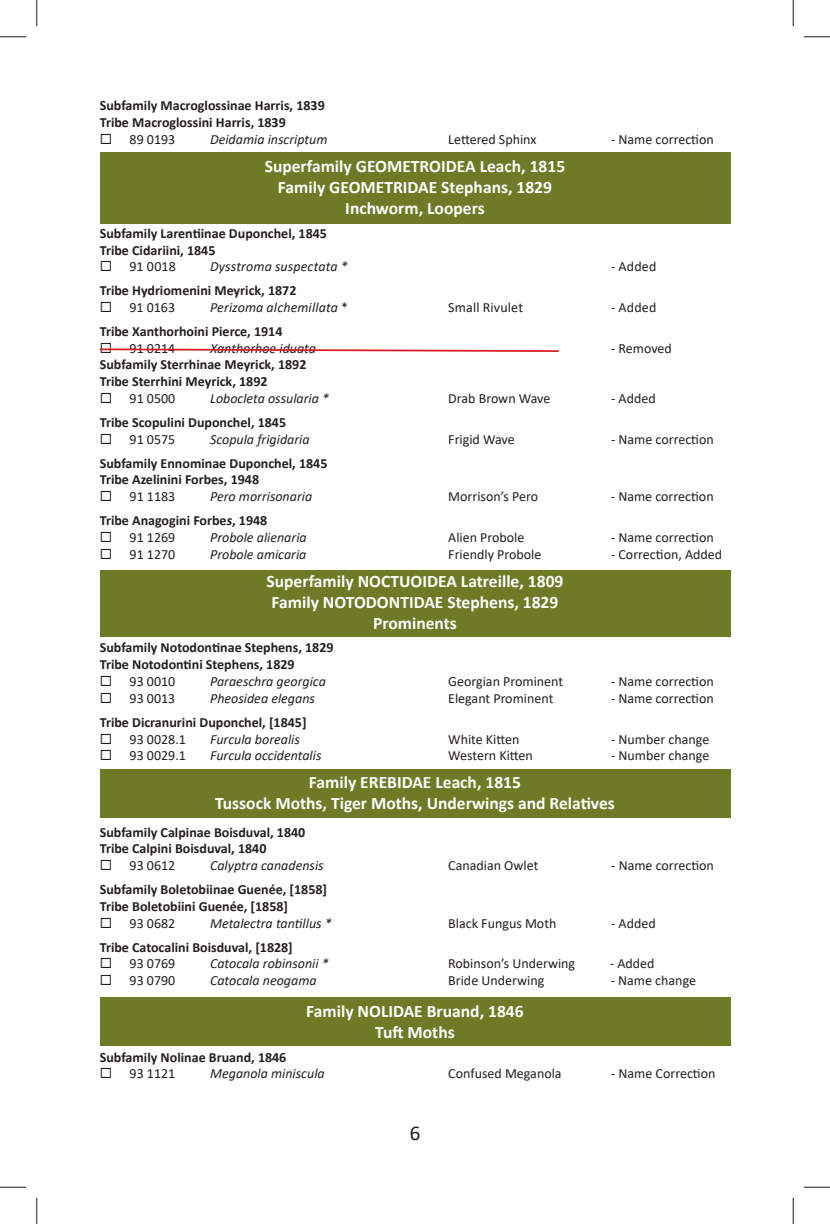
<style>
.page{position:relative;width:830px;height:1224px;background:#fff}
.page>*{position:absolute;margin:0;border:0;box-sizing:border-box;transform-origin:0 0}
.t1{font:21px "Calibri";color:#241f1f}
.t2{font:700 17.5px/21px "Calibri";color:#fff;text-align:center}
.t3{font:700 14px/16.8px "Calibri";color:#241f1f}
.t4{font:14px "Calibri";color:#241f1f}
.t5{font:italic 14px "Calibri";color:#241f1f}
.s1{font-style:normal}
.s2{font-style:italic}
</style>
<div class="page">
<div style="left:100px;top:570px;width:630px;height:67px;background:#6e7a26"></div>
<div style="left:100px;top:996px;width:630px;height:49px;background:#6e7a26"></div>
<div style="left:100px;top:769px;width:630px;height:49px;background:#6e7a26"></div>
<div style="left:100px;top:152px;width:630px;height:72px;background:#6e7a26"></div>
<svg style="left:0;top:36px;width:26px;height:1px"></svg>
<svg style="left:803px;top:36px;width:27px;height:1px"></svg>
<svg style="left:0;top:1186px;width:26px;height:1px"></svg>
<svg style="left:803px;top:1186px;width:27px;height:1px"></svg>
<svg style="left:36px;top:0;width:1px;height:26px"></svg>
<svg style="left:36px;top:1197px;width:1px;height:26px"></svg>
<svg style="left:792px;top:0;width:1px;height:26px"></svg>
<svg style="left:792px;top:1197px;width:1px;height:26px"></svg>
<svg style="left:99px;top:348px;width:460px;height:4px"></svg>
<p class="t3" style="left:100px;top:97px;width:226px">Subfamily Macroglossinae Harris, 1839<br>Tribe Macroglossini Harris, 1839</p>
<p class="t4" style="left:100px;top:129px;width:77px">◻ 89 0193</p>
<p class="t5" style="left:210px;top:129px;width:119px">Deidamia inscriptum</p>
<p class="t4" style="left:448px;top:129px;width:90px">Lettered Sphinx</p>
<p class="t4" style="left:611px;top:129px;width:104px">- Name correction</p>
<p class="t2" style="left:265px;top:155px;width:302px">Superfamily GEOMETROIDEA Leach, 1815<br>Family GEOMETRIDAE Stephans, 1829<br>Inchworm, Loopers</p>
<p class="t3" style="left:100px;top:224px;width:229px">Subfamily Larentiinae Duponchel, 1845<br>Tribe Cidariini, 1845</p>
<p class="t4" style="left:100px;top:257px;width:78px">◻ 91 0018</p>
<p class="t5" style="left:210px;top:257px;width:139px">Dysstroma suspectata *</p>
<p class="t4" style="left:611px;top:257px;width:47px">- Added</p>
<p class="t3" style="left:100px;top:282px;width:198px">Tribe Hydriomenini Meyrick, 1872</p>
<p class="t4" style="left:100px;top:297px;width:77px">◻ 91 0163</p>
<p class="t5" style="left:210px;top:297px;width:139px">Perizoma alchemillata <span class="s1">*</span></p>
<p class="t4" style="left:448px;top:297px;width:76px">Small Rivulet</p>
<p class="t4" style="left:611px;top:297px;width:47px">- Added</p>
<p class="t3" style="left:100px;top:322px;width:184px">Tribe Xanthorhoini Pierce, 1914</p>
<p class="t4" style="left:100px;top:338px;width:77px">◻ 91 0214</p>
<p class="t5" style="left:210px;top:338px;width:107px">Xanthorhoe iduata</p>
<p class="t4" style="left:611px;top:338px;width:62px">- Removed</p>
<p class="t3" style="left:100px;top:356px;width:208px">Subfamily Sterrhinae Meyrick, 1892<br>Tribe Sterrhini Meyrick, 1892</p>
<p class="t4" style="left:100px;top:388px;width:77px">◻ 91 0500</p>
<p class="t5" style="left:210px;top:388px;width:120px">Lobocleta ossularia *</p>
<p class="t4" style="left:448px;top:388px;width:104px">Drab Brown Wave</p>
<p class="t4" style="left:611px;top:388px;width:46px">- Added</p>
<p class="t3" style="left:100px;top:413px;width:188px">Tribe Scopulini Duponchel, 1845</p>
<p class="t4" style="left:100px;top:429px;width:77px">◻ 91 0575</p>
<p class="t5" style="left:210px;top:429px;width:101px">Scopula frigidaria</p>
<p class="t4" style="left:448px;top:429px;width:68px">Frigid Wave</p>
<p class="t4" style="left:611px;top:429px;width:104px">- Name correction</p>
<p class="t3" style="left:100px;top:454px;width:229px">Subfamily Ennominae Duponchel, 1845<br>Tribe Azelinini Forbes, 1948</p>
<p class="t4" style="left:100px;top:486px;width:77px">◻ 91 1183</p>
<p class="t5" style="left:210px;top:486px;width:104px">Pero morrisonaria</p>
<p class="t4" style="left:448px;top:486px;width:91px">Morrison’s Pero</p>
<p class="t4" style="left:611px;top:486px;width:104px">- Name correction</p>
<p class="t3" style="left:100px;top:511px;width:169px">Tribe Anagogini Forbe<span class="s2">s</span>, 1948</p>
<p class="t4" style="left:100px;top:527px;width:77px">◻ 91 1269</p>
<p class="t5" style="left:210px;top:527px;width:98px">Probole alienaria</p>
<p class="t4" style="left:448px;top:527px;width:78px">Alien Probole</p>
<p class="t4" style="left:611px;top:527px;width:104px">- Name correction</p>
<p class="t4" style="left:100px;top:544px;width:77px">◻ 91 1270</p>
<p class="t5" style="left:210px;top:544px;width:98px">Probole amicaria</p>
<p class="t4" style="left:448px;top:544px;width:95px">Friendly Probole</p>
<p class="t4" style="left:611px;top:544px;width:113px">- Correction, Added</p>
<p class="t2" style="left:266px;top:570px;width:298px">Superfamily NOCTUOIDEA Latreille, 1809<br>Family NOTODONTIDAE Stephens, 1829<br>Prominents</p>
<p class="t3" style="left:100px;top:639px;width:235px">Subfamily Notodontinae Stephens, 1829<br>Tribe Notodontini Stephens, 1829</p>
<p class="t4" style="left:100px;top:671px;width:77px">◻ 93 0010</p>
<p class="t5" style="left:210px;top:671px;width:117px">Paraeschra georgica</p>
<p class="t4" style="left:448px;top:671px;width:116px">Georgian Prominent</p>
<p class="t4" style="left:611px;top:671px;width:104px">- Name correction</p>
<p class="t4" style="left:100px;top:688px;width:77px">◻ 93 0013</p>
<p class="t5" style="left:210px;top:688px;width:106px">Pheosidea elegans</p>
<p class="t4" style="left:448px;top:688px;width:107px">Elegant Prominent</p>
<p class="t4" style="left:611px;top:688px;width:104px">- Name correction</p>
<p class="t3" style="left:100px;top:713px;width:208px">Tribe Dicranurini Duponchel, [1845]</p>
<p class="t4" style="left:100px;top:729px;width:88px">◻ 93 0028.1</p>
<p class="t5" style="left:210px;top:729px;width:91px">Furcula borealis</p>
<p class="t4" style="left:448px;top:729px;width:73px">White Kitten</p>
<p class="t4" style="left:611px;top:729px;width:100px">- Number change</p>
<p class="t4" style="left:100px;top:745px;width:88px">◻ 93 0029.1</p>
<p class="t5" style="left:210px;top:745px;width:113px">Furcula occidentalis</p>
<p class="t4" style="left:448px;top:745px;width:86px">Western Kitten</p>
<p class="t4" style="left:611px;top:745px;width:100px">- Number change</p>
<p class="t2" style="left:215px;top:771px;width:401px">Family EREBIDAE Leach, 1815<br>Tussock Moths, Tiger Moths, Underwings and Relatives</p>
<p class="t3" style="left:100px;top:823px;width:207px">Subfamily Calpinae Boisduval, 1840<br>Tribe Calpini Boisduval, 1840</p>
<p class="t4" style="left:100px;top:855px;width:77px">◻ 93 0612</p>
<p class="t5" style="left:210px;top:855px;width:115px">Calyptra canadensis</p>
<p class="t4" style="left:448px;top:855px;width:92px">Canadian Owlet</p>
<p class="t4" style="left:611px;top:855px;width:104px">- Name correction</p>
<p class="t3" style="left:100px;top:880px;width:229px">Subfamily Boletobiinae Guenée, [1858]<br>Tribe Boletobiini Guenée, [1858]</p>
<p class="t4" style="left:100px;top:913px;width:77px">◻ 93 0682</p>
<p class="t5" style="left:210px;top:913px;width:123px">Metalectra tantillus *</p>
<p class="t4" style="left:448px;top:913px;width:110px">Black Fungus Moth</p>
<p class="t4" style="left:611px;top:913px;width:46px">- Added</p>
<p class="t3" style="left:100px;top:938px;width:194px">Tribe Catocalini Boisduval, [1828]</p>
<p class="t4" style="left:100px;top:953px;width:77px">◻ 93 0769</p>
<p class="t5" style="left:210px;top:953px;width:120px">Catocala robinsonii *</p>
<p class="t4" style="left:448px;top:953px;width:128px">Robinson’s Underwing</p>
<p class="t4" style="left:610px;top:953px;width:46px">- Added</p>
<p class="t4" style="left:100px;top:970px;width:77px">◻ 93 0790</p>
<p class="t5" style="left:210px;top:970px;width:108px">Catocala neogama</p>
<p class="t4" style="left:448px;top:970px;width:97px">Bride Underwing</p>
<p class="t4" style="left:610px;top:970px;width:87px">- Name change</p>
<p class="t2" style="left:306px;top:1000px;width:219px">Family NOLIDAE Bruand, 1846<br>Tuft Moths</p>
<p class="t3" style="left:100px;top:1048px;width:188px">Subfamily Nolinae Bruand, 1846</p>
<p class="t4" style="left:100px;top:1063px;width:77px">◻ 93 1121</p>
<p class="t5" style="left:210px;top:1063px;width:116px">Meganola miniscula</p>
<p class="t4" style="left:448px;top:1063px;width:115px">Confused Meganola</p>
<p class="t4" style="left:611px;top:1063px;width:106px">- Name Correction</p>
<h1 class="t1" style="left:409px;top:1118px;width:12px">6</h1>
</div>
